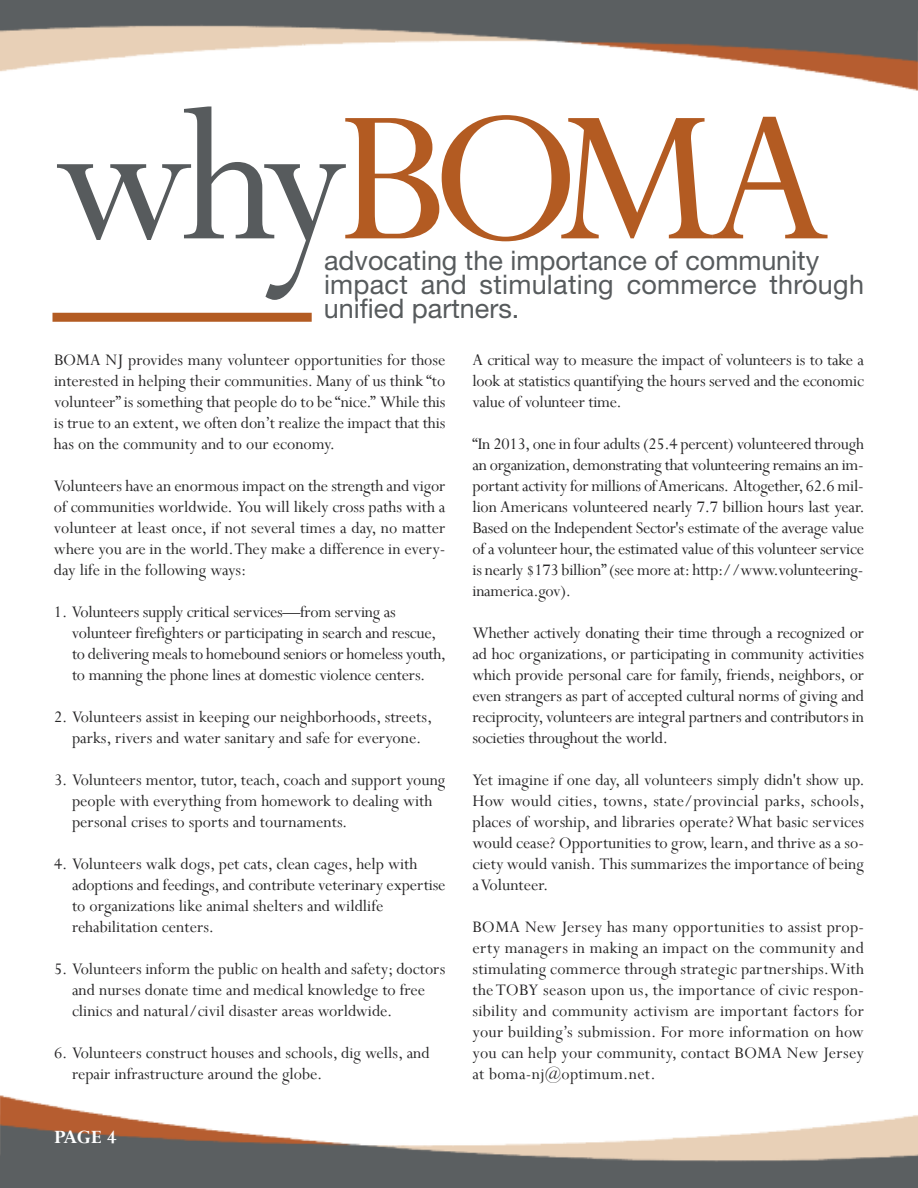
<style>
.page{position:relative;width:918px;height:1188px;background:#fff}
.page>*{position:absolute;margin:0;border:0;box-sizing:border-box;transform-origin:0 0}
.t1{font:210px "Perpetua";letter-spacing:-.06em;color:#b35b22}
.t2{font:27px/24px "Helvetica Neue";color:#575b5d}
.t3{font:700 21px "Perpetua";color:#fff}
.t4{font:18px/21px "Perpetua";color:#272627;text-align:justify}
.s1{color:#575b5d}
</style>
<div class="page">
<img style="left:0;top:0;width:918px;height:91px">
<img style="left:0;top:1095px;width:918px;height:93px">
<div style="left:52px;top:313px;width:260px;height:9px;background:#b35b22"></div>
<h1 class="t1" style="left:54px;top:66px;width:780px"><span class="s1">why</span>BOMA</h1>
<h2 class="t2" style="left:324px;top:251px;width:542px">advocating the importance of community impact and stimulating commerce through unified partners.</h2>
<p class="t4" style="left:54px;top:350px;width:393px">BOMA NJ provides many volunteer opportunities for those interested in helping their communities. Many of us think “to volunteer”is something that people do to be “nice.” While this is true to an extent,we often don’t realize the impact that this has on the community and to our economy.</p>
<p class="t4" style="left:54px;top:476px;width:393px">Volunteers have an enormous impact on the strength and vigor of communities worldwide. You will likely cross paths with a volunteer at least once, if not several times a day, no matter where you are in the world.They make a difference in every&shy;day life in the following ways:</p>
<p class="t4" style="left:72px;top:602px;width:376px;text-align:left;text-indent:-18px">1. Volunteers supply critical services—from serving as volunteer firefighters or participating in search and rescue, to delivering meals to homebound seniors or homeless youth, to manning the phone lines at domestic violence centers.</p>
<p class="t4" style="left:54px;top:707px;width:380px;text-align:center">2. Volunteers assist in keeping our neighborhoods, streets, parks, rivers and water sanitary and safe for everyone.</p>
<p class="t4" style="left:72px;top:770px;width:375px;text-align:left;text-indent:-18px">3. Volunteers mentor, tutor, teach, coach and support young people with everything from homework to dealing with personal crises to sports and tournaments.</p>
<p class="t4" style="left:72px;top:854px;width:375px;text-align:left;text-indent:-18px">4. Volunteers walk dogs, pet cats, clean cages, help with adoptions and feedings,and contribute veterinary expertise to organizations like animal shelters and wildlife rehabilitation centers.</p>
<p class="t4" style="left:72px;top:959px;width:375px;text-align:left;text-indent:-18px">5. Volunteers inform the public on health and safety; doctors and nurses donate time and medical knowledge to free clinics and natural/civil disaster areas worldwide.</p>
<p class="t4" style="left:72px;top:1043px;width:359px;text-indent:-18px">6. Volunteers construct houses and schools, dig wells, and repair infrastructure around the globe.</p>
<p class="t3" style="left:54px;top:1125px;width:64px">PAGE 4</p>
<p class="t4" style="left:473px;top:350px;width:393px">A critical way to measure the impact of volunteers is to take a look at statistics quantifying the hours served and the economic value of volunteer time.</p>
<p class="t4" style="left:473px;top:434px;width:394px">“In 2013, one in four adults (25.4 percent) volunteered through an organization, demonstrating that volunteering remains an im&shy;portant activity for millions ofAmericans. Altogether, 62.6 mil&shy;lion Americans volunteered nearly 7.7 billion hours last year.<br>Based on the Independent Sector's estimate of the average value of a volunteer hour,the estimated value of this volunteer service is nearly $173 billion”(see more at: http://www.volunteering&shy;inamerica.gov).</p>
<p class="t4" style="left:473px;top:623px;width:393px">Whether actively donating their time through a recognized or ad hoc organizations, or participating in community activities which provide personal care for family, friends, neighbors, or even strangers as part of accepted cultural norms of giving and reciprocity, volunteers are integral partners and contributors in societies throughout the world.</p>
<p class="t4" style="left:473px;top:770px;width:394px">Yet imagine if one day, all volunteers simply didn't show up.<br>How would cities, towns, state/provincial parks, schools, places of worship, and libraries operate?What basic services would cease? Opportunities to grow, learn,and thrive as a so&shy;ciety would vanish. This summarizes the importance of being aVolunteer.</p>
<p class="t4" style="left:473px;top:917px;width:393px">BOMA New Jersey has many opportunities to assist prop&shy;erty managers in making an impact on the community and stimulating commerce through strategic partnerships.With theTOBY season upon us, the importance of civic respon&shy;sibility and community activism are important factors for your building’s submission. For more information on how you can help your community, contact BOMA New Jersey at boma-nj@optimum.net.</p>
</div>
